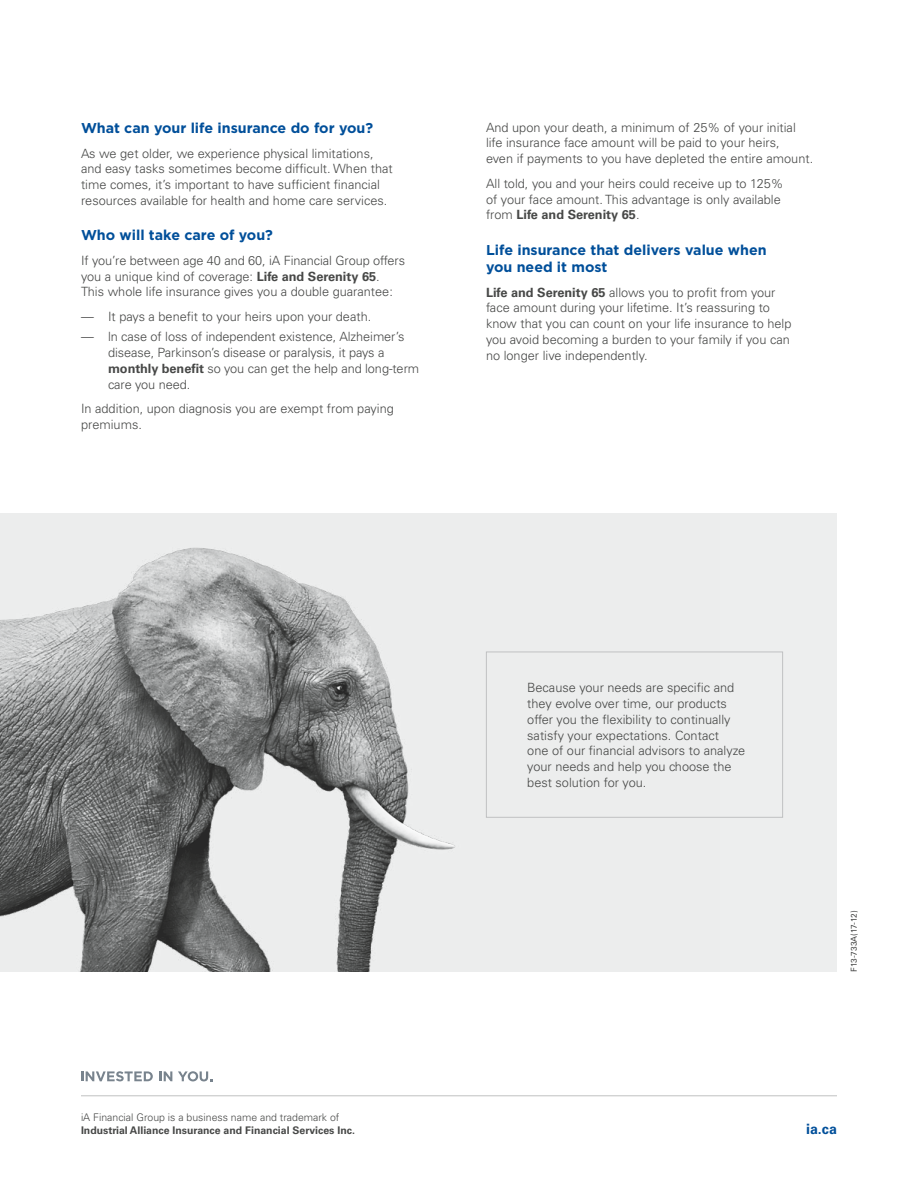
<style>
.page{position:relative;width:918px;height:1188px;background:#fff}
.page>*{position:absolute;margin:0;border:0;box-sizing:border-box;transform-origin:0 0}
.t1{font:700 14.25px/17.2px "Gotham";color:#004f9a}
.t2{font:700 14.25px "Univers";color:#004f9a}
.t3{font:300 12.75px/15.8px "Univers";color:#474847}
.t4{font:700 10.5px "Univers";color:#474847}
.t5{font:300 10.5px "Univers";color:#474847}
.t6{font:8.25px "Univers";color:#474847}
.s1{font-weight:700}
</style>
<div class="page">
<div style="left:0;top:513px;width:837px;height:459px;background:#edeeee"></div>
<img style="left:0;top:547px;width:720px;height:425px">
<div style="left:486px;top:652px;width:297px;height:166px;border:1px solid #c0c1c2"></div>
<svg style="left:81px;top:1071px;width:72px;height:10px"></svg>
<svg style="left:159px;top:1071px;width:13px;height:10px"></svg>
<svg style="left:178px;top:1071px;width:34px;height:10px"></svg>
<hr style="left:81px;top:1095px;width:756px;height:1px;background:#c0c1c2">
<p class="t1" style="left:81px;top:119px;width:294px">What can your life insurance do for you?</p>
<p class="t3" style="left:81px;top:145px;width:313px">As we get older, we experience physical limitations, and easy tasks sometimes become difficult. When that time comes, it’s important to have sufficient financial resources available for health and home care services.</p>
<p class="t1" style="left:81px;top:226px;width:194px">Who will take care of you?</p>
<p class="t3" style="left:81px;top:253px;width:326px">If you’re between age 40 and 60, iA Financial Group offers you a unique kind of coverage: <span class="s1">Life and Serenity 65</span>.<br>This whole life insurance gives you a double guarantee:</p>
<p class="t3" style="left:81px;top:309px;width:292px">— It pays a benefit to your heirs upon your death.</p>
<p class="t3" style="left:108px;top:329px;width:313px;text-indent:-27px">— ln case of loss of independent existence, Alzheimer’s disease, Parkinson’s disease or paralysis, it pays a <span class="s1">monthly benefit</span> so you can get the help and long-term care you need.</p>
<p class="t3" style="left:81px;top:401px;width:314px">In addition, upon diagnosis you are exempt from paying premiums.</p>
<p class="t3" style="left:486px;top:119px;width:329px">And upon your death, a minimum of 25% of your initial life insurance face amount will be paid to your heirs,<br>even if payments to you have depleted the entire amount.</p>
<p class="t3" style="left:486px;top:175px;width:299px">All told, you and your heirs could receive up to 125% of your face amount. This advantage is only available from <span class="s1">Life and Serenity 65</span>.</p>
<p class="t1" style="left:486px;top:241px;width:282px">Life insurance that delivers value when you need it most</p>
<p class="t3" style="left:486px;top:284px;width:307px"><span class="s1">Life and Serenity 65</span> allows you to profit from your face amount during your lifetime. It’s reassuring to know that you can count on your life insurance to help you avoid becoming a burden to your family if you can no longer live independently.</p>
<p class="t3" style="left:527px;top:680px;width:219px">Because your needs are specific and they evolve over time, our products offer you the flexibility to continually satisfy your expectations. Contact<br>one of our financial advisors to analyze your needs and help you choose the best solution for you.</p>
<p class="t6" style="left:849px;top:972px;width:63px;rotate:-90deg">F13-733A(17-12)</p>
<p class="t5" style="left:81px;top:1111px;width:260px">iA Financial Group is a business name and trademark of</p>
<p class="t4" style="left:81px;top:1124px;width:275px">Industrial Alliance Insurance and Financial Services Inc.</p>
<p class="t2" style="left:806px;top:1121px;width:32px">ia.ca</p>
</div>
